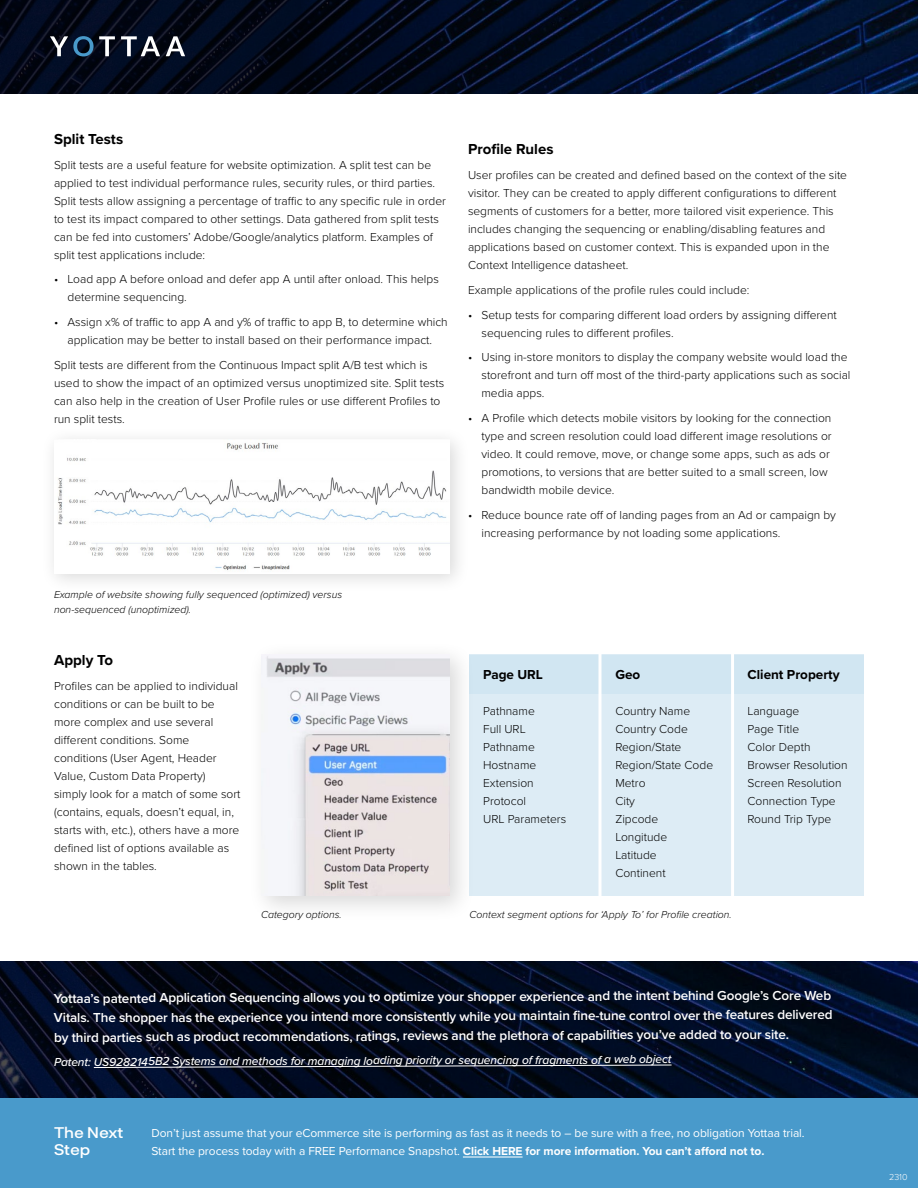
<style>
.page{position:relative;width:918px;height:1188px;background:#fff}
.page>*{position:absolute;margin:0;border:0;box-sizing:border-box;transform-origin:0 0}
.t1{font:500 15.15px/16.5px "Neurial Grotesk";color:#fff;scale:1.09 1}
.t2{font:700 15px "Proxima Nova";color:#000}
.t3{font:600 13.5px/19.5px "Proxima Nova";letter-spacing:-.015em;color:#fff;text-align:justify}
.t4{font:700 13.5px "Proxima Nova";color:#000}
.t5{font:300 12px/18px "Proxima Nova";color:#000}
.t6{font:12px/18px "Proxima Nova";letter-spacing:-.005em;color:#fff}
.t7{font:italic 500 12px "Proxima Nova";letter-spacing:-.015em;color:#fff}
.t8{font:italic 300 10.5px/15px "Proxima Nova";color:#000}
.t9{font:300 9px "Proxima Nova";color:#fff}
.s1{font-weight:700}
</style>
<div class="page">
<img style="left:825px;top:0;width:93px;height:94px">
<div style="left:0;top:1098px;width:918px;height:90px;background:#499acb"></div>
<hr style="left:463px;top:1156px;width:60px;height:2px;background:#fff">
<svg style="left:0;top:962px;width:918px;height:136px;background:#030c21"></svg>
<svg style="left:93px;top:1064px;width:579px;height:4px;background:#414756"></svg>
<div style="left:469px;top:655px;width:395px;height:241px;background:#ddecf5"></div>
<div style="left:469px;top:655px;width:395px;height:39px;background:#d1e6f2"></div>
<hr style="left:731px;top:653px;width:3px;height:246px;background:#fff">
<svg style="left:598px;top:654px;width:4px;height:242px"></svg>
<div style="left:40px;top:426px;width:430px;height:167px;background:#000;opacity:.15"></div>
<img style="left:54px;top:440px;width:396px;height:133px">
<svg style="left:0;top:0;width:825px;height:94px;background:#030d23"></svg>
<svg style="left:121px;top:36px;width:39px;height:20px"></svg>
<svg style="left:166px;top:36px;width:19px;height:20px"></svg>
<svg style="left:50px;top:36px;width:65px;height:20px"></svg>
<div style="left:248px;top:641px;width:228px;height:281px;background:#000;opacity:.15"></div>
<img style="left:261px;top:655px;width:189px;height:241px">
<p class="t2" style="left:54px;top:128px;width:71px">Split Tests</p>
<p class="t5" style="left:54px;top:155px;width:394px">Split tests are a useful feature for website optimization. A split test can be applied to test individual performance rules, security rules, or third parties.<br>Split tests allow assigning a percentage of traffic to any specific rule in order to test its impact compared to other settings. Data gathered from split tests can be fed into customers’ Adobe/Google/analytics platform. Examples of split test applications include:</p>
<p class="t5" style="left:68px;top:270px;width:373px;text-indent:-14px">• Load app A before onload and defer app A until after onload. This helps determine sequencing.</p>
<p class="t5" style="left:54px;top:312px;width:395px;text-align:center">• Assign x% of traffic to app A and y% of traffic to app B, to determine which application may be better to install based on their performance impact.</p>
<p class="t5" style="left:54px;top:355px;width:392px">Split tests are different from the Continuous Impact split A/B test which is used to show the impact of an optimized versus unoptimized site. Split tests can also help in the creation of User Profile rules or use different Profiles to run split tests.</p>
<p class="t8" style="left:54px;top:586px;width:290px">Example of website showing fully sequenced (optimized) versus non-sequenced (unoptimized).</p>
<p class="t2" style="left:54px;top:649px;width:61px">Apply To</p>
<p class="t5" style="left:54px;top:676px;width:188px">Profiles can be applied to individual conditions or can be built to be more complex and use several different conditions. Some conditions (User Agent, Header<br>Value, Custom Data Property) simply look for a match of some sort (contains, equals, doesn’t equal, in, starts with, etc.), others have a more defined list of options available as shown in the tables.</p>
<p class="t8" style="left:261px;top:906px;width:82px">Category options.</p>
<p class="t2" style="left:468px;top:138px;width:87px">Profile Rules</p>
<p class="t5" style="left:468px;top:165px;width:381px">User profiles can be created and defined based on the context of the site visitor. They can be created to apply different configurations to different segments of customers for a better, more tailored visit experience. This includes changing the sequencing or enabling/disabling features and applications based on customer context. This is expanded upon in the Context Intelligence datasheet.</p>
<p class="t5" style="left:468px;top:280px;width:283px">Example applications of the profile rules could include:</p>
<p class="t5" style="left:482px;top:305px;width:357px;text-indent:-14px">• Setup tests for comparing different load orders by assigning different sequencing rules to different profiles.</p>
<p class="t5" style="left:482px;top:348px;width:371px;text-indent:-14px">• Using in-store monitors to display the company website would load the storefront and turn off most of the third-party applications such as social media apps.</p>
<p class="t5" style="left:482px;top:408px;width:352px;text-indent:-14px">• A Profile which detects mobile visitors by looking for the connection type and screen resolution could load different image resolutions or video. It could remove, move, or change some apps, such as ads or promotions, to versions that are better suited to a small screen, low bandwidth mobile device.</p>
<p class="t5" style="left:482px;top:505px;width:356px;text-indent:-14px">• Reduce bounce rate off of landing pages from an Ad or campaign by increasing performance by not loading some applications.</p>
<p class="t4" style="left:483px;top:664px;width:61px">Page URL</p>
<p class="t5" style="left:483px;top:701px;width:85px">Pathname<br>Full URL<br>Pathname<br>Hostname<br>Extension<br>Protocol<br>URL Parameters</p>
<p class="t4" style="left:615px;top:664px;width:26px">Geo</p>
<p class="t5" style="left:615px;top:701px;width:99px">Country Name<br>Country Code<br>Region/State<br>Region/State Code<br>Metro<br>City<br>Zipcode<br>Longitude<br>Latitude<br>Continent</p>
<p class="t8" style="left:469px;top:906px;width:264px">Context segment options for ‘Apply To’ for Profile creation.</p>
<p class="t4" style="left:748px;top:664px;width:94px">Client Property</p>
<p class="t5" style="left:748px;top:701px;width:102px">Language<br>Page Title<br>Color Depth<br>Browser Resolution<br>Screen Resolution<br>Connection Type<br>Round Trip Type</p>
<p class="t3" style="left:54px;top:987px;width:780px">Yottaa’s patented Application Sequencing allows you to optimize your shopper experience and the intent behind Google’s Core Web Vitals. The shopper has the experience you intend more consistently while you maintain fine-tune control over the features delivered by third parties such as product recommendations, ratings, reviews and the plethora of capabilities you’ve added to your site.</p>
<p class="t7" style="left:54px;top:1052px;width:619px">Patent: US9282145B2 Systems and methods for managing loading priority or sequencing of fragments of a web object</p>
<p class="t1" style="left:54px;top:1124px;width:65px">The Next<br>Step</p>
<p class="t6" style="left:152px;top:1124px;width:655px">Don’t just assume that your eCommerce site is performing as fast as it needs to – be sure with a free, no obligation Yottaa trial.<br>Start the process today with a FREE Performance Snapshot. <span class="s1">Click HERE for more information. You can’t afford not to.</span></p>
<p class="t9" style="left:889px;top:1170px;width:20px">2310</p>
</div>
